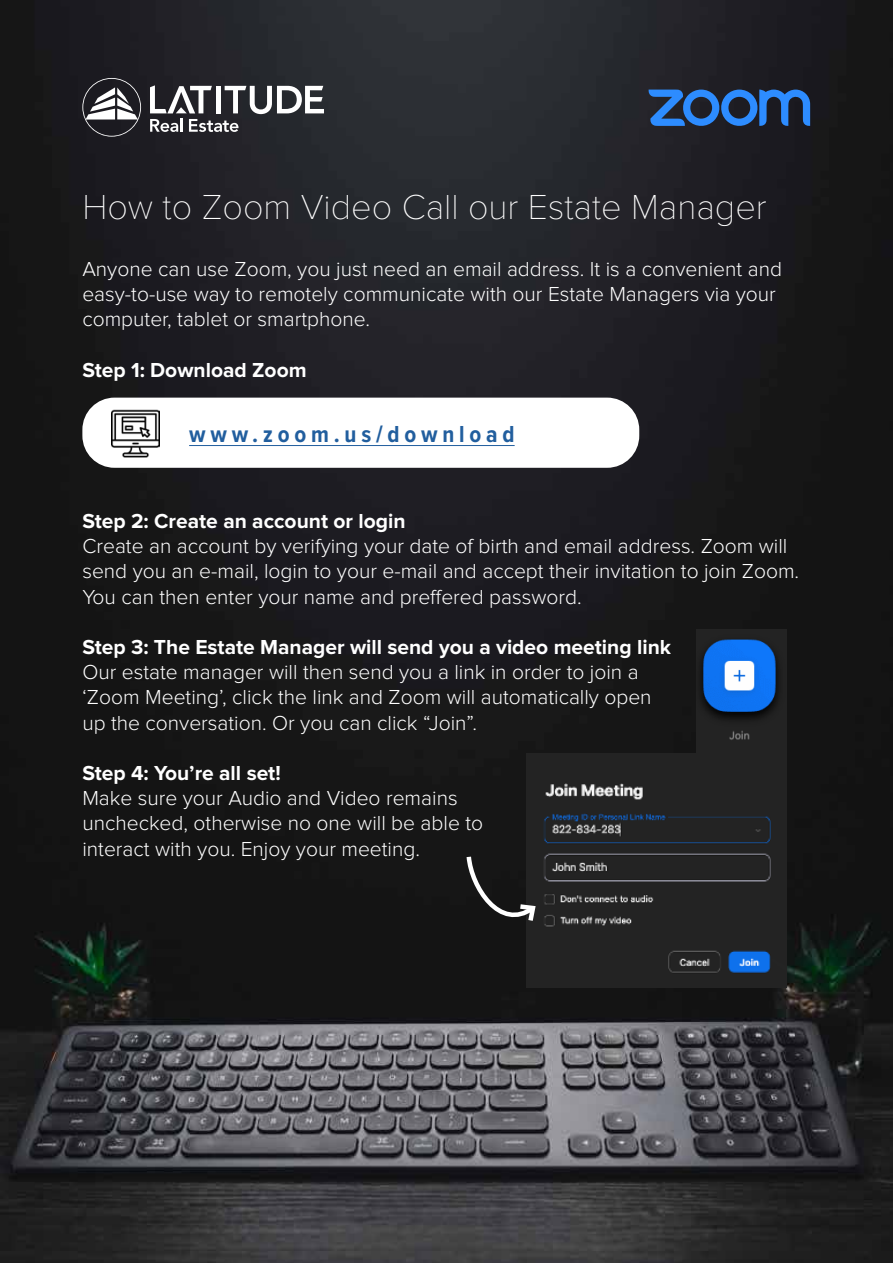
<style>
.page{position:relative;width:893px;height:1263px;background:#fff}
.page>*{position:absolute;margin:0;border:0;box-sizing:border-box;transform-origin:0 0}
.t1{font:100 36px "Proxima Nova T";color:#fff}
.t2{font:700 24px "Proxima Nova Cond";letter-spacing:.2em;color:#215e9e}
.t3{font:300 21px/25.2px "Proxima Nova";color:#fff}
.t4{font:700 21px "Proxima Nova";color:#fff}
</style>
<div class="page">
<img style="left:0;top:0;width:893px;height:1263px">
<svg style="left:150px;top:85px;width:174px;height:47px"></svg>
<svg style="left:82px;top:78px;width:59px;height:59px"></svg>
<div style="left:82px;top:398px;width:557px;height:70px;background:#fff;border-radius:32px"></div>
<hr style="left:189px;top:445px;width:326px;height:1px;background:#215e9e">
<img style="left:112px;top:409px;width:48px;height:48px">
<svg style="left:649px;top:90px;width:161px;height:36px"></svg>
<img style="left:696px;top:629px;width:91px;height:124px">
<img style="left:526px;top:753px;width:261px;height:235px">
<svg style="left:464px;top:852px;width:75px;height:80px"></svg>
<h1 class="t1" style="left:82px;top:185px;width:686px">How to Zoom Video Call our Estate Manager</h1>
<p class="t3" style="left:82px;top:257px;width:701px">Anyone can use Zoom, you just need an email address. It is a convenient and easy-to-use way to remotely communicate with our Estate Managers via your computer, tablet or smartphone.</p>
<p class="t4" style="left:82px;top:360px;width:226px">Step 1: Download Zoom</p>
<p class="t2" style="left:189px;top:420px;width:327px">www.zoom.us/download</p>
<p class="t4" style="left:82px;top:511px;width:325px">Step 2: Create an account or login</p>
<p class="t3" style="left:82px;top:534px;width:718px">Create an account by verifying your date of birth and email address. Zoom will send you an e-mail, login to your e-mail and accept their invitation to join Zoom.<br>You can then enter your name and preffered password.</p>
<p class="t4" style="left:82px;top:637px;width:590px">Step 3: The Estate Manager will send you a video meeting link</p>
<p class="t3" style="left:82px;top:660px;width:571px">Our estate manager will then send you a link in order to join a ‘Zoom Meeting’, click the link and Zoom will automatically open up the conversation. Or you can click “Join”.</p>
<p class="t4" style="left:82px;top:763px;width:200px">Step 4: You’re all set!</p>
<p class="t3" style="left:82px;top:786px;width:402px">Make sure your Audio and Video remains unchecked, otherwise no one will be able to interact with you. Enjoy your meeting.</p>
</div>
